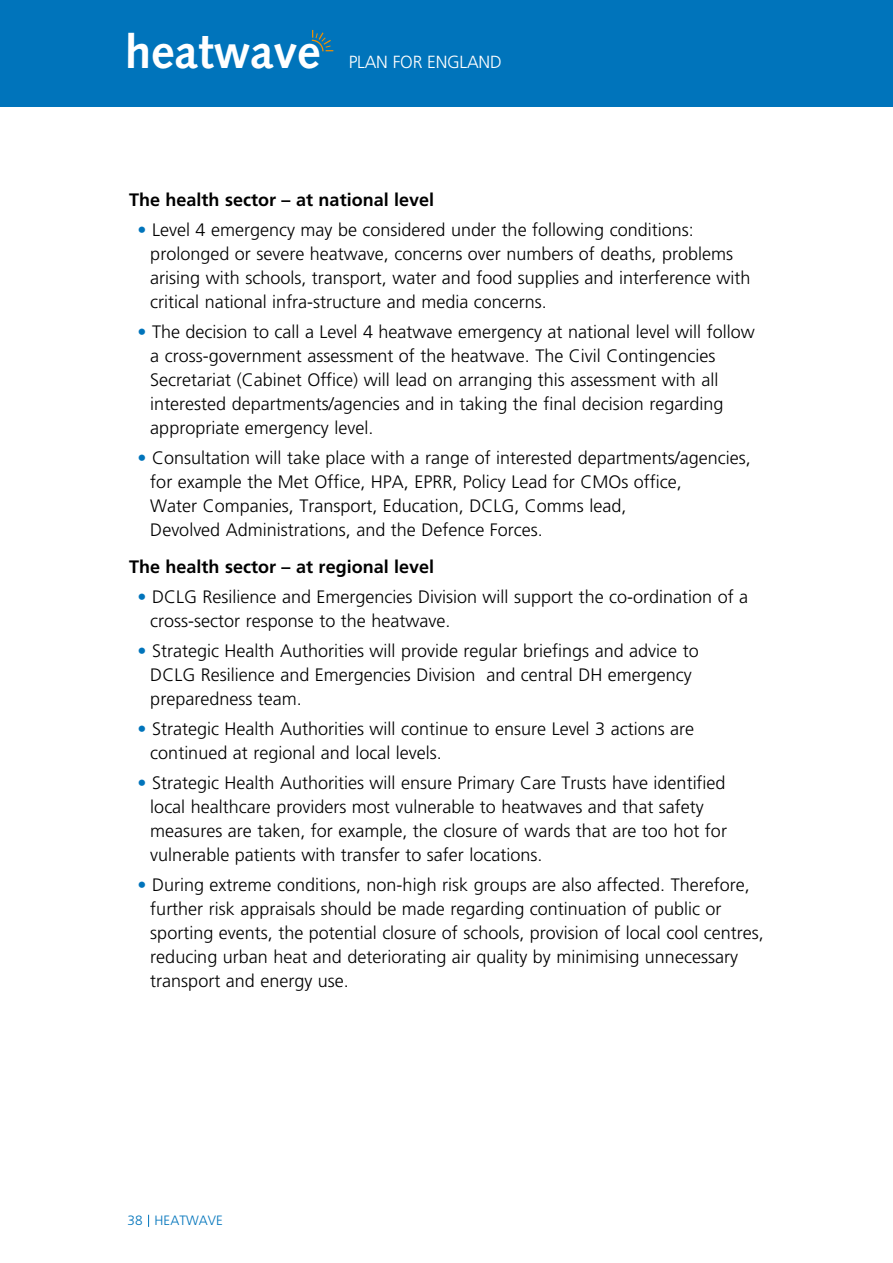
<style>
.page{position:relative;width:893px;height:1263px;background:#fff}
.page>*{position:absolute;margin:0;border:0;box-sizing:border-box;transform-origin:0 0}
.t1{font:700 46.95px "Syntax";color:#fff}
.t2{font:300 18px/24px "Frutiger LT Std";color:#000}
.t3{font:700 18px "Frutiger LT Std";color:#000}
.t4{font:300 17.55px "Frutiger LT Std";letter-spacing:-.015em;color:#fff}
.t5{font:300 13.5px "Frutiger LT Std";color:#0074bb}
.s1{font-weight:700;color:#0074bb}
</style>
<div class="page">
<div style="left:0;top:0;width:893px;height:106px;background:#0074bb"></div>
<svg style="left:311px;top:29px;width:22px;height:23px"></svg>
<svg style="left:148px;top:1215px;width:1px;height:12px"></svg>
<h1 class="t1" style="left:125px;top:24px;width:197px">heatwave</h1>
<p class="t4" style="left:349px;top:52px;width:155px">PLAN FOR ENGLAND</p>
<p class="t3" style="left:129px;top:190px;width:307px">The health sector – at national level</p>
<p class="t2" style="left:150px;top:218px;width:602px;text-indent:-13px"><span class="s1">•</span> Level 4 emergency may be considered under the following conditions: prolonged or severe heatwave, concerns over numbers of deaths, problems arising with schools, transport, water and food supplies and interference with critical national infra-structure and media concerns.</p>
<p class="t2" style="left:150px;top:320px;width:606px;text-indent:-13px"><span class="s1">•</span> The decision to call a Level 4 heatwave emergency at national level will follow a cross-government assessment of the heatwave. The Civil Contingencies Secretariat (Cabinet Office) will lead on arranging this assessment with all interested departments/agencies and in taking the final decision regarding appropriate emergency level.</p>
<p class="t2" style="left:150px;top:446px;width:602px;text-indent:-13px"><span class="s1">•</span> Consultation will take place with a range of interested departments/agencies, for example the Met Office, HPA, EPRR, Policy Lead for CMOs office,<br>Water Companies, Transport, Education, DCLG, Comms lead,<br>Devolved Administrations, and the Defence Forces.</p>
<p class="t3" style="left:129px;top:556px;width:307px">The health sector – at regional level</p>
<p class="t2" style="left:150px;top:585px;width:599px;text-indent:-13px"><span class="s1">•</span> DCLG Resilience and Emergencies Division will support the co‑ordination of a cross‑sector response to the heatwave.</p>
<p class="t2" style="left:150px;top:639px;width:550px;text-indent:-13px"><span class="s1">•</span> Strategic Health Authorities will provide regular briefings and advice to<br>DCLG Resilience and Emergencies Division and central DH emergency preparedness team.</p>
<p class="t2" style="left:150px;top:717px;width:545px;text-indent:-13px"><span class="s1">•</span> Strategic Health Authorities will continue to ensure Level 3 actions are continued at regional and local levels.</p>
<p class="t2" style="left:150px;top:771px;width:578px;text-indent:-13px"><span class="s1">•</span> Strategic Health Authorities will ensure Primary Care Trusts have identified local healthcare providers most vulnerable to heatwaves and that safety measures are taken, for example, the closure of wards that are too hot for vulnerable patients with transfer to safer locations.</p>
<p class="t2" style="left:150px;top:873px;width:615px;text-indent:-13px"><span class="s1">•</span> During extreme conditions, non-high risk groups are also affected. Therefore, further risk appraisals should be made regarding continuation of public or sporting events, the potential closure of schools, provision of local cool centres, reducing urban heat and deteriorating air quality by minimising unnecessary transport and energy use.</p>
<p class="t5" style="left:128px;top:1213px;width:97px">38 HEATWAVE</p>
</div>
